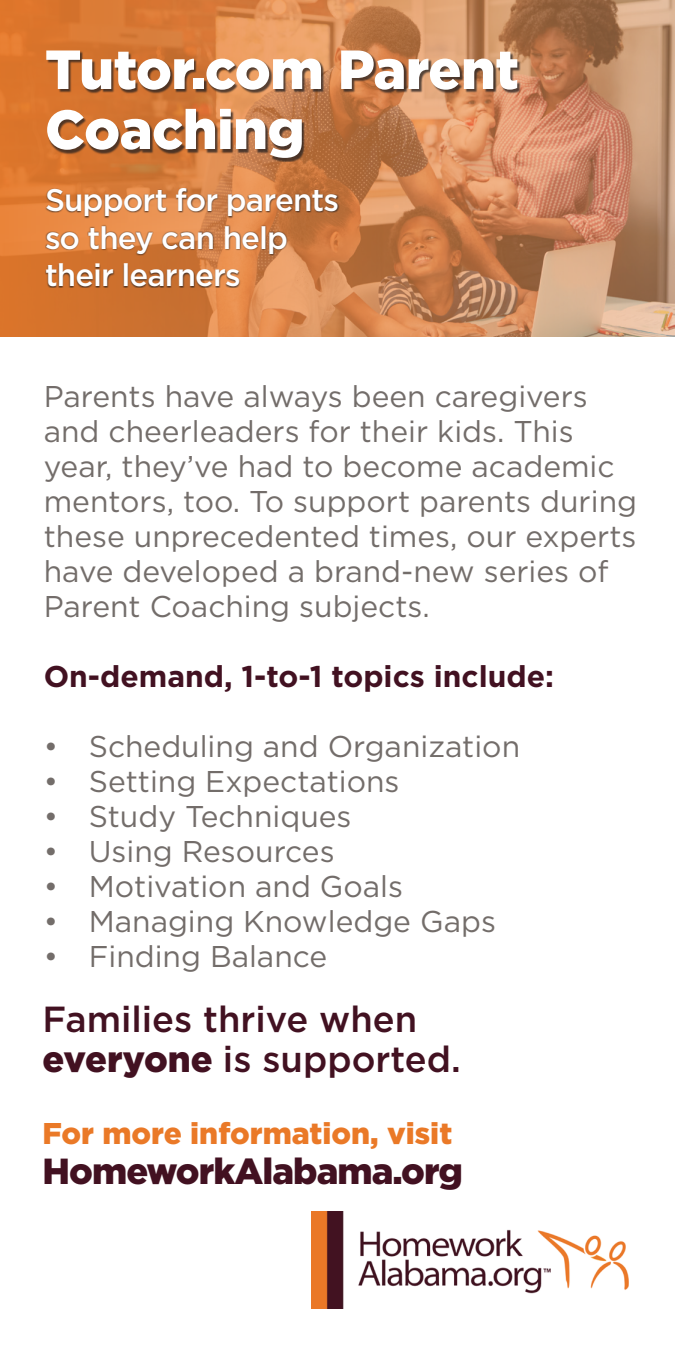
<style>
.page{position:relative;width:675px;height:1350px;background:#fff}
.page>*{position:absolute;margin:0;border:0;box-sizing:border-box;transform-origin:0 0}
.t1{font:900 55px/60px "Gotham";letter-spacing:-.01em;color:#fff}
.t2{font:500 36.25px/40px "Gotham";color:#421121}
.t3{font:900 36.25px "Gotham";letter-spacing:-.025em;color:#421121}
.t4{font:500 31.25px/37.5px "Gotham";letter-spacing:-.03em;color:#fff}
.t5{font:30px/35px "Gotham";color:#736d6a}
.t6{font:700 30px "Gotham";color:#421121}
.t7{font:900 30px "Gotham";color:#ea7927}
.s1{font-weight:900}
</style>
<div class="page">
<svg style="left:0;top:0;width:675px;height:336px;background:#cc8453"></svg>
<div style="left:47px;top:51px;width:473px;height:111px;background:#231f20;opacity:.75"></div>
<div style="left:45px;top:188px;width:295px;height:100px;background:#231f20;opacity:.75"></div>
<img style="left:311px;top:1212px;width:318px;height:96px">
<h1 class="t1" style="left:45px;top:39px;width:476px">Tutor.com Parent<br>Coaching</h1>
<p class="t4" style="left:45px;top:181px;width:296px">Support for parents so they can help their learners</p>
<p class="t5" style="left:44px;top:378px;width:595px">Parents have always been caregivers and cheerleaders for their kids. This year, they’ve had to become academic mentors, too. To support parents during these unprecedented times, our experts have developed a brand-new series of Parent Coaching subjects.</p>
<p class="t6" style="left:44px;top:656px;width:512px">On-demand, 1-to-1 topics include:</p>
<p class="t5" style="left:44px;top:728px;width:478px">• Scheduling and Organization</p>
<p class="t5" style="left:44px;top:763px;width:357px">• Setting Expectations</p>
<p class="t5" style="left:44px;top:798px;width:309px">• Study Techniques</p>
<p class="t5" style="left:44px;top:833px;width:292px">• Using Resources</p>
<p class="t5" style="left:44px;top:868px;width:361px">• Motivation and Goals</p>
<p class="t5" style="left:44px;top:903px;width:454px">• Managing Knowledge Gaps</p>
<p class="t5" style="left:44px;top:938px;width:285px">• Finding Balance</p>
<p class="t2" style="left:43px;top:998px;width:420px">Families thrive when <span class="s1">everyone</span> is supported.</p>
<p class="t7" style="left:43px;top:1113px;width:411px">For more information, visit</p>
<p class="t3" style="left:43px;top:1146px;width:422px">HomeworkAlabama.org</p>
</div>
